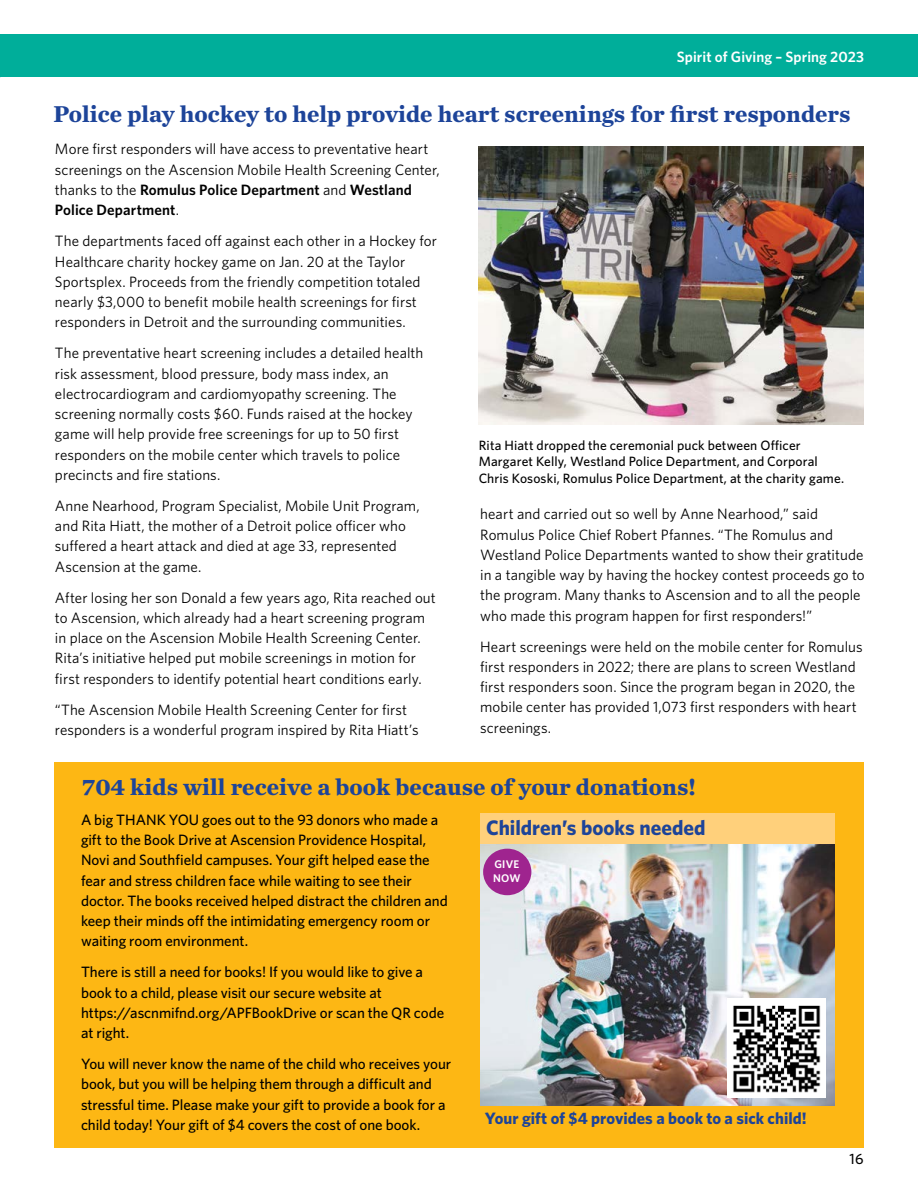
<style>
.page{position:relative;width:918px;height:1188px;background:#fff}
.page>*{position:absolute;margin:0;border:0;box-sizing:border-box;transform-origin:0 0}
.t1{font:700 24px "Chronicle Text G1";color:#1d4499}
.t2{font:700 21px "Whitney";color:#1d4499}
.t3{font:700 16.5px "Whitney";color:#1d4499}
.t4{font:15px/20.2px "Whitney";letter-spacing:.005em;color:#000}
.t5{font:500 15px/20.2px "Whitney";letter-spacing:-.005em;color:#000}
.t6{font:600 15px "Whitney";letter-spacing:.005em;color:#fff}
.t7{font:500 13.5px/16.2px "Whitney";letter-spacing:.01em;color:#000}
.t8{font:600 11.1px/14.4px "Whitney";letter-spacing:.02em;color:#fff}
.s1{font-weight:600}
</style>
<div class="page">
<div style="left:54px;top:762px;width:810px;height:386px;background:#fdb714"></div>
<img style="left:480px;top:842px;width:355px;height:263px">
<div style="left:0;top:35px;width:918px;height:42px;background:#00ae9a"></div>
<img style="left:479px;top:147px;width:384px;height:277px">
<img style="left:728px;top:999px;width:97px;height:98px">
<div style="left:480px;top:813px;width:354px;height:30px;background:#ffd07b"></div>
<div style="left:483px;top:849px;width:48px;height:46px;background:#9f248f;border-radius:50%"></div>
<p class="t6" style="left:677px;top:47px;width:189px">Spirit of Giving – Spring 2023</p>
<h1 class="t1" style="left:53px;top:95px;width:799px">Police play hockey to help provide heart screenings for first responders</h1>
<p class="t4" style="left:55px;top:139px;width:386px">More first responders will have access to preventative heart screenings on the Ascension Mobile Health Screening Center, thanks to the <span class="s1">Romulus Police Department</span> and <span class="s1">Westland Police Department</span>.</p>
<p class="t4" style="left:55px;top:231px;width:384px">The departments faced off against each other in a Hockey for Healthcare charity hockey game on Jan. 20 at the Taylor Sportsplex. Proceeds from the friendly competition totaled nearly $3,000 to benefit mobile health screenings for first responders in Detroit and the surrounding communities.</p>
<p class="t4" style="left:55px;top:343px;width:370px">The preventative heart screening includes a detailed health risk assessment, blood pressure, body mass index, an electrocardiogram and cardiomyopathy screening. The screening normally costs $60. Funds raised at the hockey game will help provide free screenings for up to 50 first responders on the mobile center which travels to police precincts and fire stations.</p>
<p class="t4" style="left:55px;top:495px;width:366px">Anne Nearhood, Program Specialist, Mobile Unit Program, and Rita Hiatt, the mother of a Detroit police officer who suffered a heart attack and died at age 33, represented Ascension at the game.</p>
<p class="t4" style="left:55px;top:587px;width:382px">After losing her son Donald a few years ago, Rita reached out to Ascension, which already had a heart screening program in place on the Ascension Mobile Health Screening Center.<br>Rita’s initiative helped put mobile screenings in motion for first responders to identify potential heart conditions early.</p>
<p class="t4" style="left:55px;top:699px;width:365px">“The Ascension Mobile Health Screening Center for first responders is a wonderful program inspired by Rita Hiatt’s</p>
<p class="t7" style="left:479px;top:437px;width:367px">Rita Hiatt dropped the ceremonial puck between Officer<br>Margaret Kelly, Westland Police Department, and Corporal<br>Chris Kososki, Romulus Police Department, at the charity game.</p>
<p class="t4" style="left:480px;top:504px;width:386px">heart and carried out so well by Anne Nearhood,” said Romulus Police Chief Robert Pfannes. “The Romulus and Westland Police Departments wanted to show their gratitude in a tangible way by having the hockey contest proceeds go to the program. Many thanks to Ascension and to all the people who made this program happen for first responders!”</p>
<p class="t4" style="left:480px;top:636px;width:384px">Heart screenings were held on the mobile center for Romulus first responders in 2022; there are plans to screen Westland first responders soon. Since the program began in 2020, the mobile center has provided 1,073 first responders with heart screenings.</p>
<h1 class="t1" style="left:82px;top:767px;width:615px">704 kids will receive a book because of your donations!</h1>
<h2 class="t2" style="left:486px;top:814px;width:221px">Children’s books needed</h2>
<p class="t5" style="left:81px;top:809px;width:368px">A big THANK YOU goes out to the 93 donors who made a gift to the Book Drive at Ascension Providence Hospital, Novi and Southfield campuses. Your gift helped ease the fear and stress children face while waiting to see their doctor. The books received helped distract the children and keep their minds off the intimidating emergency room or waiting room environment.</p>
<p class="t5" style="left:81px;top:962px;width:365px">There is still a need for books! If you would like to give a book to a child, please visit our secure website at https://ascnmifnd.org/APFBookDrive or scan the QR code at right.</p>
<p class="t5" style="left:81px;top:1054px;width:372px">You will never know the name of the child who receives your book, but you will be helping them through a difficult and stressful time. Please make your gift to provide a book for a child today! Your gift of $4 covers the cost of one book.</p>
<p class="t8" style="left:493px;top:857px;width:29px">GIVE<br>NOW</p>
<p class="t3" style="left:485px;top:1107px;width:323px">Your gift of $4 provides a book to a sick child!</p>
<p class="t5" style="left:850px;top:1148px;width:15px">16</p>
</div>
